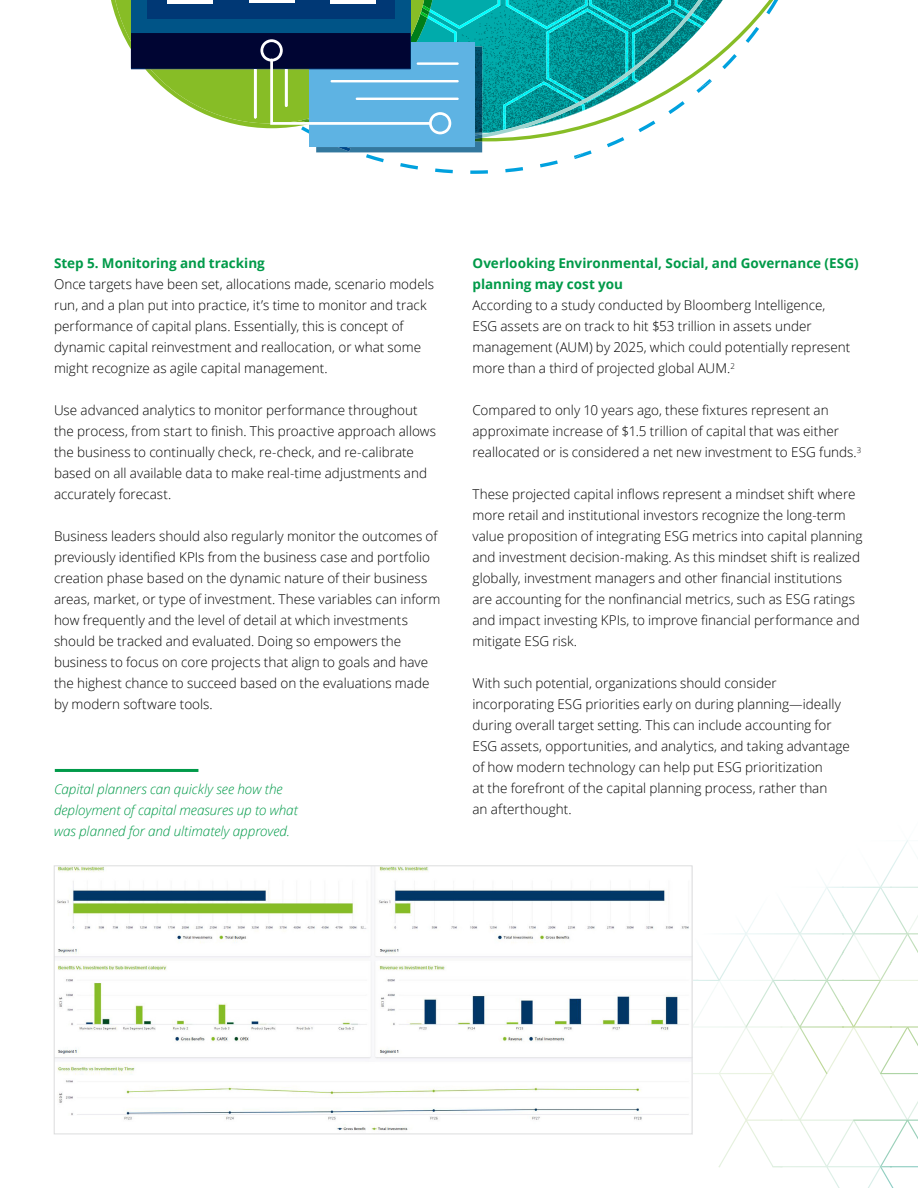
<style>
.page{position:relative;width:918px;height:1188px;background:#fff}
.page>*{position:absolute;margin:0;border:0;box-sizing:border-box;transform-origin:0 0}
.t1{font:300 13.5px/21px "Open Sans";color:#000}
.t2{font:italic 300 13.5px/21px "Open Sans";letter-spacing:-.005em;color:#009a49}
.t3{font:700 13.5px/21px "Open Sans";color:#009a49}
</style>
<div class="page">
<img style="left:539px;top:1028px;width:241px;height:139px">
<img style="left:780px;top:1038px;width:62px;height:150px">
<img style="left:719px;top:1166px;width:63px;height:1px">
<img style="left:793px;top:879px;width:49px;height:195px">
<img style="left:698px;top:879px;width:97px;height:149px">
<img style="left:842px;top:840px;width:76px;height:348px">
<img style="left:692px;top:933px;width:1px;height:46px">
<img style="left:692px;top:979px;width:6px;height:49px">
<svg style="left:111px;top:0;width:645px;height:174px"></svg>
<img style="left:56px;top:868px;width:634px;height:264px">
<div style="left:54px;top:866px;width:638px;height:268px;border:1px solid #dcddde"></div>
<hr style="left:55px;top:769px;width:143px;height:3px;background:#009a49">
<p class="t3" style="left:54px;top:252px;width:212px">Step 5. Monitoring and tracking</p>
<p class="t1" style="left:54px;top:273px;width:382px">Once targets have been set, allocations made, scenario models run, and a plan put into practice, it’s time to monitor and track performance of capital plans. Essentially, this is concept of dynamic capital reinvestment and reallocation, or what some might recognize as agile capital management.</p>
<p class="t1" style="left:54px;top:399px;width:384px">Use advanced analytics to monitor performance throughout the process, from start to finish. This proactive approach allows the business to continually check, re-check, and re-calibrate based on all available data to make real-time adjustments and accurately forecast.</p>
<p class="t1" style="left:54px;top:525px;width:388px">Business leaders should also regularly monitor the outcomes of previously identified KPIs from the business case and portfolio creation phase based on the dynamic nature of their business areas, market, or type of investment. These variables can inform how frequently and the level of detail at which investments should be tracked and evaluated. Doing so empowers the business to focus on core projects that align to goals and have the highest chance to succeed based on the evaluations made by modern software tools.</p>
<p class="t2" style="left:54px;top:778px;width:245px">Capital planners can quickly see how the deployment of capital measures up to what was planned for and ultimately approved.</p>
<p class="t3" style="left:472px;top:253px;width:388px">Overlooking Environmental, Social, and Governance (ESG) planning may cost you</p>
<p class="t1" style="left:472px;top:295px;width:379px">According to a study conducted by Bloomberg Intelligence, ESG assets are on track to hit $53 trillion in assets under management (AUM) by 2025, which could potentially represent more than a third of projected global AUM.<sup>2</sup></p>
<p class="t1" style="left:472px;top:399px;width:390px">Compared to only 10 years ago, these fixtures represent an approximate increase of $1.5 trillion of capital that was either reallocated or is considered a net new investment to ESG funds.<sup>3</sup></p>
<p class="t1" style="left:472px;top:483px;width:392px">These projected capital inflows represent a mindset shift where more retail and institutional investors recognize the long-term value proposition of integrating ESG metrics into capital planning and investment decision-making. As this mindset shift is realized globally, investment managers and other financial institutions are accounting for the nonfinancial metrics, such as ESG ratings and impact investing KPIs, to improve financial performance and mitigate ESG risk.</p>
<p class="t1" style="left:472px;top:672px;width:379px">With such potential, organizations should consider incorporating ESG priorities early on during planning—ideally during overall target setting. This can include accounting for ESG assets, opportunities, and analytics, and taking advantage of how modern technology can help put ESG prioritization<br>at the forefront of the capital planning process, rather than<br>an afterthought.</p>
</div>
